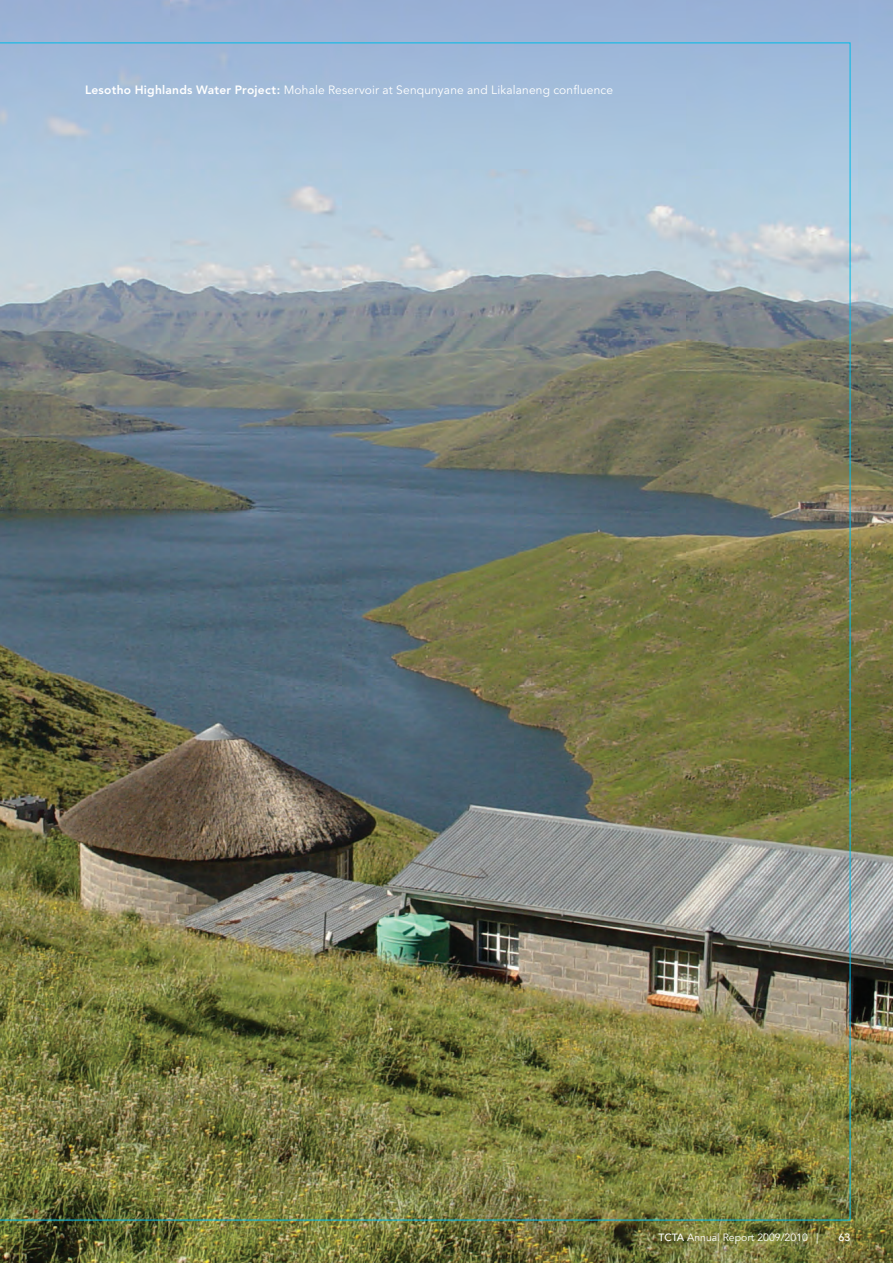
<style>
.page{position:relative;width:893px;height:1263px;background:#fff}
.page>*{position:absolute;margin:0;border:0;box-sizing:border-box;transform-origin:0 0}
.t1{font:12px "Avenir";letter-spacing:.015em;color:#fff}
.t2{font:10.5px "Avenir";color:#fff}
.t3{font:500 10.5px "Avenir";color:#fff}
.s1{font-weight:800}
.s2{font-weight:500}
</style>
<div class="page">
<img style="left:0;top:0;width:893px;height:1263px">
<img style="left:0;top:42px;width:851px;height:1179px">
<p class="t1" style="left:85px;top:83px;width:530px"><span class="s1">Lesotho Highlands Water Project:</span> Mohale Reservoir at Senqunyane and Likalaneng confluence</p>
<p class="t2" style="left:658px;top:1231px;width:162px"><span class="s2">TCTA</span> Annual Report 2009/2010 |</p>
<p class="t3" style="left:838px;top:1231px;width:7px">63</p>
</div>
